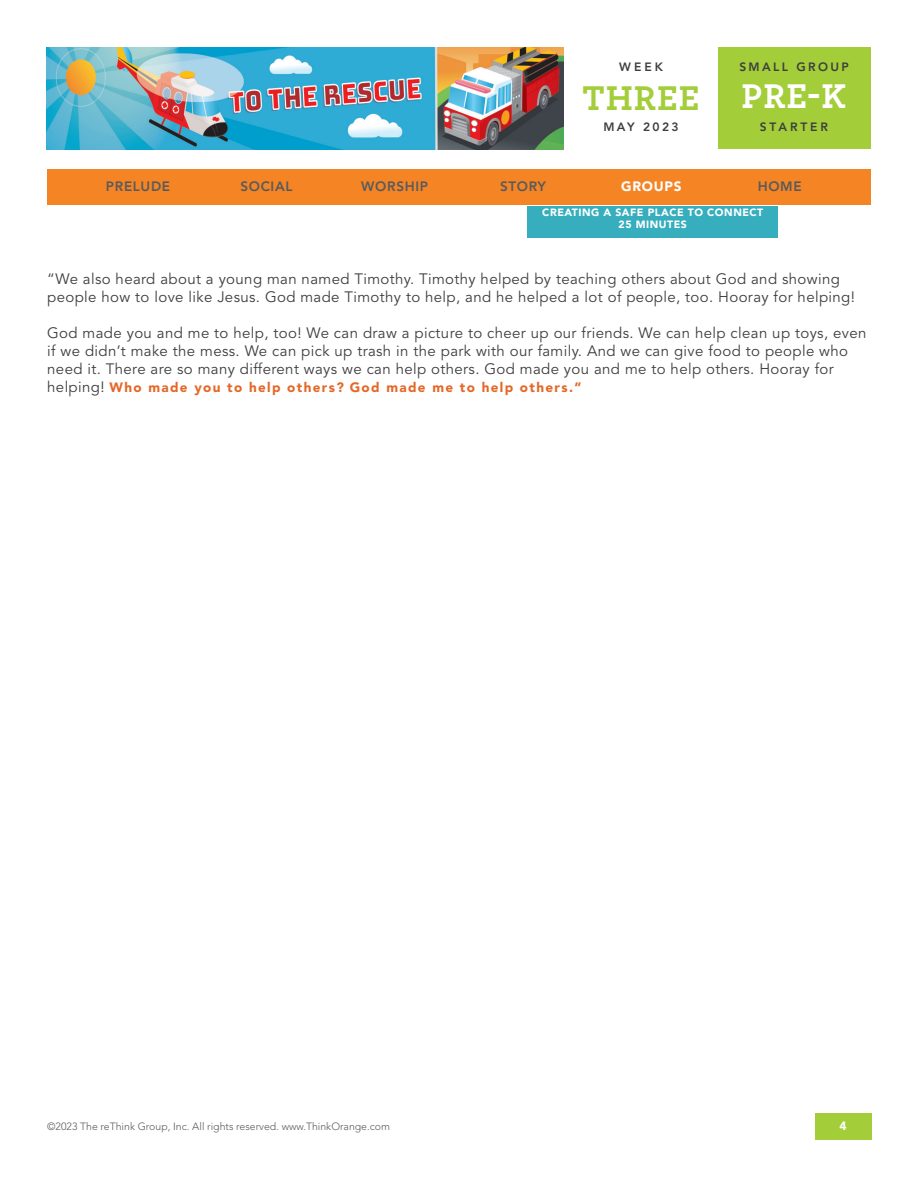
<style>
.page{position:relative;width:918px;height:1188px;background:#fff}
.page>*{position:absolute;margin:0;border:0;box-sizing:border-box;transform-origin:0 0}
.t1{font:700 36px "Archer Pro";letter-spacing:.025em;color:#a3cd39}
.t2{font:700 36px "Archer Pro";color:#fff}
.t3{font:15px/18px "Avenir LT Std";letter-spacing:.025em;color:#3e3e3f}
.t4{font:900 13.5px "Avenir LT Std";letter-spacing:.1em;color:#e46828}
.t5{font:800 13.5px "Avenir LT Std";letter-spacing:.05em;color:#585a5c}
.t6{font:900 13.5px "Avenir LT Std";letter-spacing:.05em;color:#fff}
.t7{font:800 12px "Avenir LT Std";letter-spacing:.2em;color:#3e3e3f}
.t8{font:800 12px "Avenir LT Std";letter-spacing:.25em;color:#3e3e3f}
.t9{font:900 12px "Avenir LT Std";color:#fff}
.t10{font:300 10.5px "Avenir LT Std";color:#585a5c}
.t11{font:900 10.5px/12px "Avenir LT Std";letter-spacing:.05em;color:#fff;text-align:center}
.s1{font-weight:400;font-size:15px;color:#3e3e3f}
</style>
<div class="page">
<img style="left:46px;top:47px;width:518px;height:102px">
<div style="left:717px;top:47px;width:154px;height:102px;background:#a3cd39"></div>
<div style="left:527px;top:206px;width:251px;height:32px;background:#36aebd"></div>
<div style="left:47px;top:170px;width:824px;height:36px;background:#f58425"></div>
<div style="left:815px;top:1113px;width:57px;height:27px;background:#a3cd39"></div>
<p class="t7" style="left:619px;top:59px;width:45px">WEEK</p>
<p class="t7" style="left:739px;top:59px;width:111px">SMALL GROUP</p>
<h1 class="t1" style="left:583px;top:69px;width:118px">THREE</h1>
<h1 class="t2" style="left:742px;top:68px;width:106px">PRE-K</h1>
<p class="t7" style="left:603px;top:120px;width:77px">MAY 2023</p>
<p class="t8" style="left:760px;top:120px;width:70px">STARTER</p>
<p class="t5" style="left:106px;top:178px;width:66px">PRELUDE</p>
<p class="t5" style="left:240px;top:178px;width:54px">SOCIAL</p>
<p class="t5" style="left:361px;top:178px;width:68px">WORSHIP</p>
<p class="t5" style="left:500px;top:178px;width:47px">STORY</p>
<p class="t6" style="left:621px;top:178px;width:62px">GROUPS</p>
<p class="t5" style="left:758px;top:178px;width:46px">HOME</p>
<p class="t11" style="left:542px;top:207px;width:223px">CREATING A SAFE PLACE TO CONNECT<br>25 MINUTES</p>
<p class="t3" style="left:47px;top:270px;width:809px">“We also heard about a young man named Timothy. Timothy helped by teaching others about God and showing people how to love like Jesus. God made Timothy to help, and he helped a lot of people, too. Hooray for helping!</p>
<p class="t3" style="left:47px;top:324px;width:821px">God made you and me to help, too! We can draw a picture to cheer up our friends. We can help clean up toys, even if we didn’t make the mess. We can pick up trash in the park with our family. And we can give food to people who need it. There are so many different ways we can help others. God made you and me to help others. Hooray for</p>
<p class="t4" style="left:47px;top:379px;width:536px"><span class="s1">helping!</span> Who made you to help others? God made me to help others.”</p>
<p class="t10" style="left:47px;top:1120px;width:344px">©2023 The reThink Group, Inc. All rights reserved. www.ThinkOrange.com</p>
<p class="t9" style="left:840px;top:1118px;width:9px">4</p>
</div>
